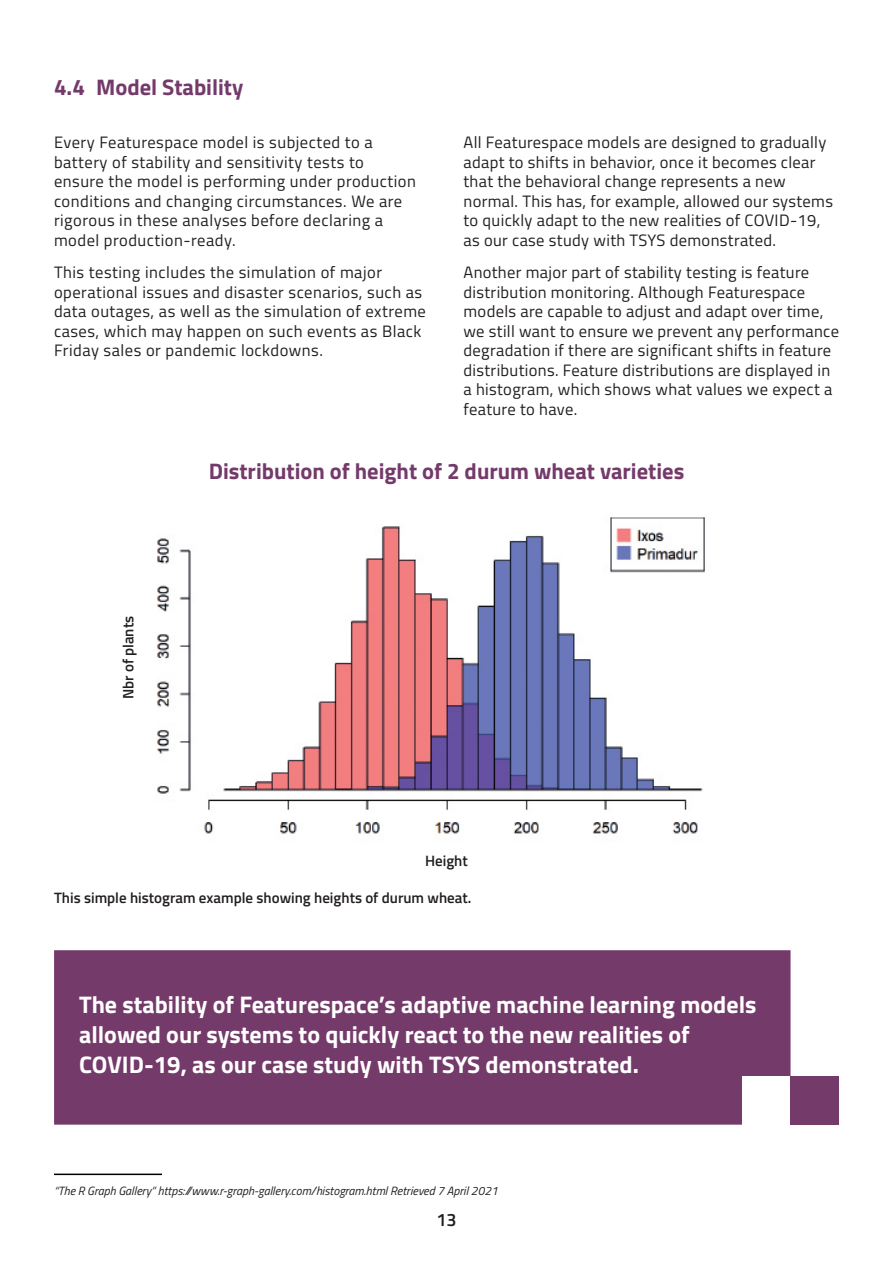
<style>
.page{position:relative;width:893px;height:1263px;background:#fff}
.page>*{position:absolute;margin:0;border:0;box-sizing:border-box;transform-origin:0 0}
._16pt_quote{font:700 24px/30px "Titillium Web";color:#fff}
.Purple_subheading{font:700 22.5px "Titillium Web";color:#743a6a}
.t1{font:600 18px "Titillium Web";color:#231f20}
.Body{font:16.5px/19.5px "Titillium Web";letter-spacing:.02em;color:#231f20}
.t2{font:600 15px "Titillium Web";color:#231f20}
.t3{font:italic 12px "Titillium Web";color:#231f20}
</style>
<div class="page">
<div style="left:54px;top:950px;width:736px;height:175px;background:#743a6a"></div>
<div style="left:742px;top:1076px;width:48px;height:49px;background:#fff"></div>
<div style="left:790px;top:1076px;width:49px;height:49px;background:#743a6a"></div>
<img style="left:157px;top:517px;width:548px;height:317px">
<hr style="left:54px;top:1173px;width:108px;height:2px;background:#000001">
<p class="Purple_subheading" style="left:54px;top:70px;width:191px">4.4 Model Stability</p>
<p class="Body" style="left:54px;top:132px;width:363px">Every Featurespace model is subjected to a battery of stability and sensitivity tests to ensure the model is performing under production conditions and changing circumstances. We are rigorous in these analyses before declaring a model production-ready.</p>
<p class="Body" style="left:54px;top:262px;width:373px">This testing includes the simulation of major operational issues and disaster scenarios, such as data outages, as well as the simulation of extreme cases, which may happen on such events as Black Friday sales or pandemic lockdowns.</p>
<p class="Body" style="left:463px;top:132px;width:371px">All Featurespace models are designed to gradually adapt to shifts in behavior, once it becomes clear that the behavioral change represents a new normal. This has, for example, allowed our systems to quickly adapt to the new realities of COVID-19, as our case study with TSYS demonstrated.</p>
<p class="Body" style="left:463px;top:262px;width:377px">Another major part of stability testing is feature distribution monitoring. Although Featurespace models are capable to adjust and adapt over time, we still want to ensure we prevent any performance degradation if there are significant shifts in feature distributions. Feature distributions are displayed in a histogram, which shows what values we expect a feature to have.</p>
<p class="t2" style="left:117px;top:699px;width:85px;rotate:-90deg">Nbr of plants</p>
<p class="Purple_subheading" style="left:209px;top:453px;width:477px">Distribution of height of 2 durum wheat varieties</p>
<p class="t2" style="left:425px;top:850px;width:44px">Height</p>
<p class="t2" style="left:54px;top:887px;width:419px">This simple histogram example showing heights of durum wheat.</p>
<p class="_16pt_quote" style="left:79px;top:988px;width:679px">The stability of Featurespace’s adaptive machine learning models allowed our systems to quickly react to the new realities of<br>COVID-19, as our case study with TSYS demonstrated.</p>
<p class="t3" style="left:54px;top:1182px;width:445px">“The R Graph Gallery” https://www.r-graph-gallery.com/histogram.html Retrieved 7 April 2021</p>
<p class="t1" style="left:436px;top:1206px;width:22px">13</p>
</div>
